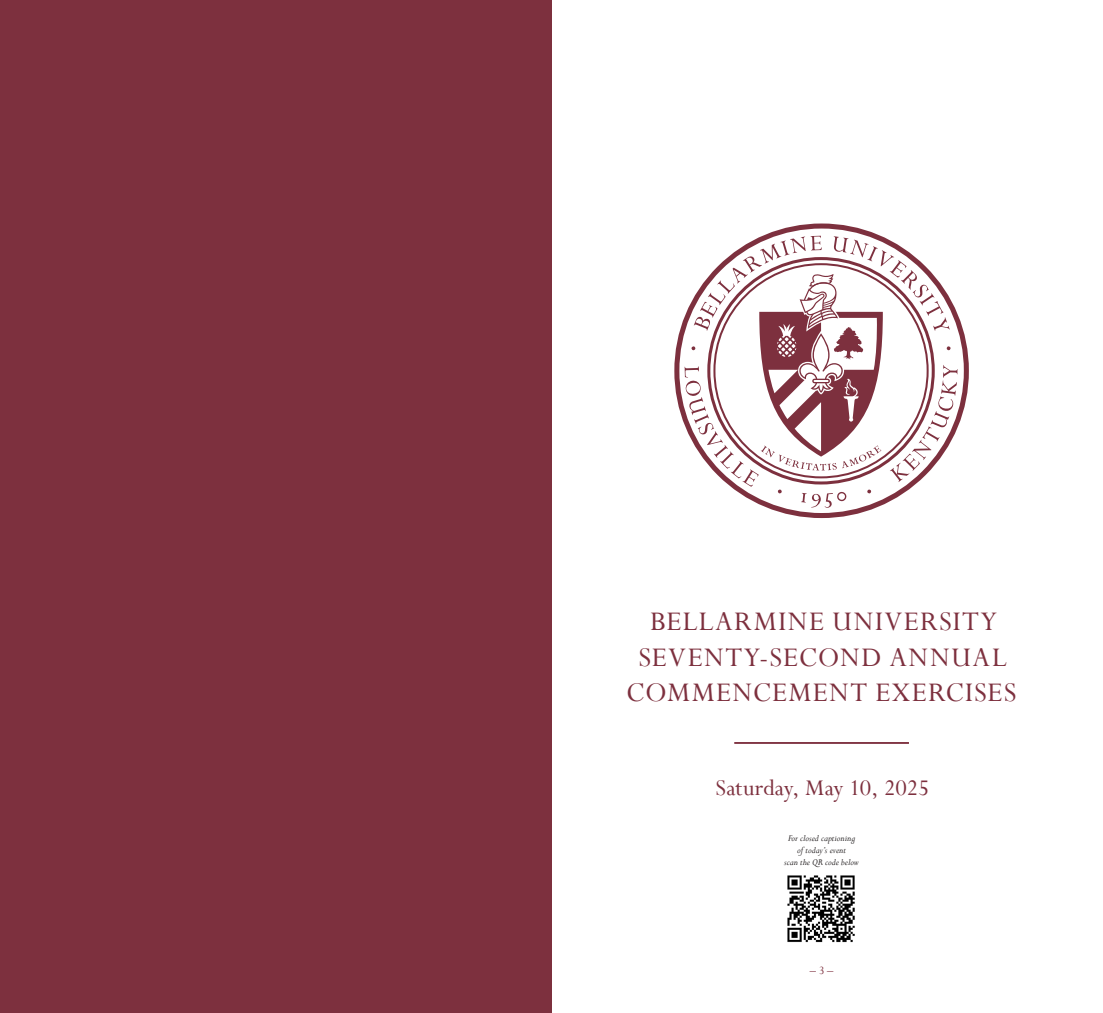
<style>
.page{position:relative;width:1103px;height:1013px;background:#fff}
.page>*{position:absolute;margin:0;border:0;box-sizing:border-box;transform-origin:0 0}
.t1{font:30px "Perpetua";letter-spacing:.04em;color:#7d303e}
.t2{font:25px "Perpetua";letter-spacing:-.005em;color:#7d303e}
.t3{font:12.5px "Perpetua";color:#7d303e}
.t4{font:italic 10px "Perpetua";color:#231f20}
</style>
<div class="page">
<hr style="left:734px;top:742px;width:175px;height:1px;background:#7d303e">
<hr style="left:734px;top:743px;width:175px;height:1px;background:#7d303e">
<div style="left:0;top:0;width:551px;height:1012px;background:#7d303e"></div>
<svg style="left:674px;top:223px;width:294px;height:295px"></svg>
<svg style="left:684px;top:236px;width:273px;height:272px"></svg>
<img style="left:787px;top:875px;width:68px;height:68px">
<p class="t1" style="left:650px;top:603px;width:349px">BELLARMINE UNIVERSITY</p>
<p class="t1" style="left:638px;top:638px;width:370px">SEVENTY-SECOND ANNUAL</p>
<p class="t1" style="left:626px;top:674px;width:392px">COMMENCEMENT EXERCISES</p>
<p class="t2" style="left:715px;top:772px;width:215px">Saturday, May 10, 2025</p>
<p class="t4" style="left:788px;top:832px;width:69px">For closed captioning</p>
<p class="t4" style="left:797px;top:844px;width:50px">of today’s event</p>
<p class="t4" style="left:784px;top:856px;width:76px">scan the QR code below</p>
<p class="t3" style="left:809px;top:962px;width:25px">– 3 –</p>
</div>
